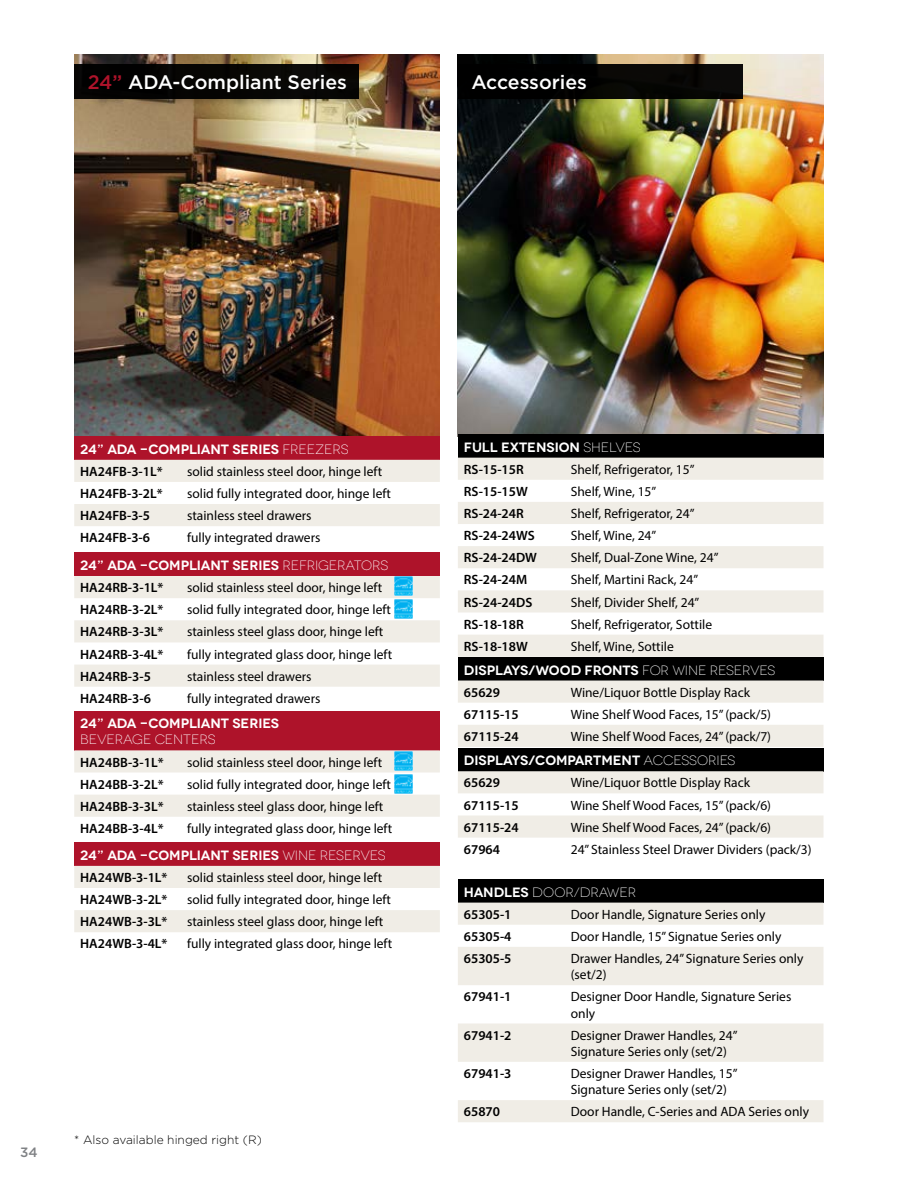
<style>
.page{position:relative;width:918px;height:1188px;background:#fff}
.page>*{position:absolute;margin:0;border:0;box-sizing:border-box;transform-origin:0 0}
.t1{font:500 19.5px "Gotham";color:#fff}
.t2{font:13.5px/16.2px "Myriad Pro";color:#000}
.t3{font:600 13.5px "Myriad Pro";color:#000}
.t4{font:600 13.5px "Novecentowide";color:#fff}
.t5{font:300 13.5px "Novecentowide";color:#fff}
.t6{font:500 13.5px "Gotham";color:#808285}
.t7{font:300 12px "Gotham";color:#000}
.s1{color:#ae132a}
.s2{font-weight:300}
.s3{font-weight:600}
</style>
<div class="page">
<img style="left:74px;top:54px;width:366px;height:382px">
<div style="left:74px;top:64px;width:285px;height:35px;background:#070603"></div>
<div style="left:91px;top:77px;width:273px;height:33px;background:#000;opacity:.75"></div>
<div style="left:74px;top:436px;width:366px;height:24px;background:#ae132a"></div>
<svg style="left:74px;top:460px;width:366px;height:66px"></svg>
<div style="left:74px;top:553px;width:366px;height:23px;background:#ae132a"></div>
<svg style="left:74px;top:576px;width:366px;height:111px"></svg>
<div style="left:74px;top:711px;width:366px;height:39px;background:#ae132a"></div>
<svg style="left:74px;top:750px;width:366px;height:67px"></svg>
<div style="left:74px;top:842px;width:366px;height:24px;background:#ae132a"></div>
<svg style="left:74px;top:866px;width:366px;height:66px"></svg>
<img style="left:394px;top:752px;width:19px;height:19px">
<img style="left:394px;top:774px;width:19px;height:19px">
<img style="left:394px;top:577px;width:19px;height:19px">
<img style="left:394px;top:599px;width:19px;height:20px">
<img style="left:458px;top:54px;width:366px;height:380px">
<div style="left:458px;top:64px;width:285px;height:35px;background:#070603"></div>
<div style="left:475px;top:78px;width:129px;height:29px;background:#000;opacity:.75"></div>
<div style="left:458px;top:434px;width:366px;height:24px;background:#000"></div>
<svg style="left:458px;top:458px;width:366px;height:199px;fill:#f0ede6"></svg>
<div style="left:458px;top:657px;width:366px;height:24px;background:#000"></div>
<svg style="left:458px;top:681px;width:366px;height:66px"></svg>
<div style="left:458px;top:748px;width:366px;height:23px;background:#000"></div>
<svg style="left:458px;top:771px;width:366px;height:67px"></svg>
<div style="left:458px;top:879px;width:366px;height:24px;background:#000"></div>
<svg style="left:458px;top:903px;width:366px;height:219px;fill:#f0ede6"></svg>
<h1 class="t1" style="left:88px;top:69px;width:261px"><span class="s1">24”</span> ADA-Compliant Series</h1>
<h1 class="t1" style="left:471px;top:69px;width:117px">Accessories</h1>
<p class="t4" style="left:80px;top:441px;width:270px">24” ADA -COMPLIANT SERIES <span class="s2">FREEZERS</span></p>
<p class="t3" style="left:80px;top:463px;width:84px">HA24FB-3-1L*</p>
<p class="t2" style="left:187px;top:463px;width:196px">solid stainless steel door, hinge left</p>
<p class="t3" style="left:80px;top:485px;width:84px">HA24FB-3-2L*</p>
<p class="t2" style="left:187px;top:485px;width:205px">solid fully integrated door, hinge left</p>
<p class="t3" style="left:80px;top:507px;width:71px">HA24FB-3-5</p>
<p class="t2" style="left:187px;top:507px;width:126px">stainless steel drawers</p>
<p class="t3" style="left:80px;top:529px;width:71px">HA24FB-3-6</p>
<p class="t2" style="left:187px;top:529px;width:135px">fully integrated drawers</p>
<p class="t4" style="left:80px;top:557px;width:310px">24” ADA -COMPLIANT SERIES <span class="s2">REFRIGERATORS</span></p>
<p class="t3" style="left:80px;top:579px;width:85px">HA24RB-3-1L*</p>
<p class="t2" style="left:187px;top:579px;width:196px">solid stainless steel door, hinge left</p>
<p class="t3" style="left:80px;top:601px;width:85px">HA24RB-3-2L*</p>
<p class="t2" style="left:187px;top:601px;width:205px">solid fully integrated door, hinge left</p>
<p class="t3" style="left:80px;top:623px;width:85px">HA24RB-3-3L*</p>
<p class="t2" style="left:187px;top:624px;width:198px">stainless steel glass door, hinge left</p>
<p class="t3" style="left:80px;top:645px;width:85px">HA24RB-3-4L*</p>
<p class="t2" style="left:187px;top:646px;width:207px">fully integrated glass door, hinge left</p>
<p class="t3" style="left:80px;top:668px;width:72px">HA24RB-3-5</p>
<p class="t2" style="left:187px;top:668px;width:126px">stainless steel drawers</p>
<p class="t3" style="left:80px;top:690px;width:72px">HA24RB-3-6</p>
<p class="t2" style="left:187px;top:690px;width:135px">fully integrated drawers</p>
<p class="t4" style="left:80px;top:715px;width:200px">24” ADA -COMPLIANT SERIES</p>
<p class="t5" style="left:80px;top:732px;width:137px">BEVERAGE CENTERS</p>
<p class="t3" style="left:80px;top:753px;width:85px">HA24BB-3-1L*</p>
<p class="t2" style="left:187px;top:754px;width:196px">solid stainless steel door, hinge left</p>
<p class="t3" style="left:80px;top:776px;width:85px">HA24BB-3-2L*</p>
<p class="t2" style="left:187px;top:776px;width:205px">solid fully integrated door, hinge left</p>
<p class="t3" style="left:80px;top:798px;width:85px">HA24BB-3-3L*</p>
<p class="t2" style="left:187px;top:798px;width:198px">stainless steel glass door, hinge left</p>
<p class="t3" style="left:80px;top:820px;width:85px">HA24BB-3-4L*</p>
<p class="t2" style="left:187px;top:820px;width:207px">fully integrated glass door, hinge left</p>
<p class="t4" style="left:80px;top:847px;width:307px">24” ADA -COMPLIANT SERIES <span class="s2">WINE RESERVES</span></p>
<p class="t3" style="left:80px;top:869px;width:89px">HA24WB-3-1L*</p>
<p class="t2" style="left:187px;top:869px;width:196px">solid stainless steel door, hinge left</p>
<p class="t3" style="left:80px;top:891px;width:89px">HA24WB-3-2L*</p>
<p class="t2" style="left:187px;top:891px;width:205px">solid fully integrated door, hinge left</p>
<p class="t3" style="left:80px;top:913px;width:89px">HA24WB-3-3L*</p>
<p class="t2" style="left:187px;top:913px;width:198px">stainless steel glass door, hinge left</p>
<p class="t3" style="left:80px;top:935px;width:89px">HA24WB-3-4L*</p>
<p class="t2" style="left:187px;top:936px;width:207px">fully integrated glass door, hinge left</p>
<p class="t6" style="left:20px;top:1143px;width:19px">34</p>
<p class="t7" style="left:74px;top:1132px;width:189px">* Also available hinged right (R)</p>
<p class="t4" style="left:464px;top:439px;width:178px">FULL EXTENSION <span class="s2">SHELVES</span></p>
<p class="t3" style="left:464px;top:461px;width:61px">RS-15-15R</p>
<p class="t2" style="left:571px;top:461px;width:125px">Shelf, Refrigerator, 15”</p>
<p class="t3" style="left:464px;top:483px;width:65px">RS-15-15W</p>
<p class="t2" style="left:571px;top:483px;width:87px">Shelf, Wine, 15”</p>
<p class="t3" style="left:464px;top:505px;width:61px">RS-24-24R</p>
<p class="t2" style="left:571px;top:505px;width:125px">Shelf, Refrigerator, 24”</p>
<p class="t3" style="left:464px;top:527px;width:72px">RS-24-24WS</p>
<p class="t2" style="left:571px;top:527px;width:87px">Shelf, Wine, 24”</p>
<p class="t3" style="left:464px;top:549px;width:75px">RS-24-24DW</p>
<p class="t2" style="left:571px;top:549px;width:149px">Shelf, Dual-Zone Wine, 24”</p>
<p class="t3" style="left:464px;top:571px;width:65px">RS-24-24M</p>
<p class="t2" style="left:571px;top:572px;width:129px">Shelf, Martini Rack, 24”</p>
<p class="t3" style="left:464px;top:593px;width:70px">RS-24-24DS</p>
<p class="t2" style="left:571px;top:594px;width:130px">Shelf, Divider Shelf, 24”</p>
<p class="t3" style="left:464px;top:616px;width:61px">RS-18-18R</p>
<p class="t2" style="left:571px;top:616px;width:143px">Shelf, Refrigerator, Sottile</p>
<p class="t3" style="left:464px;top:638px;width:65px">RS-18-18W</p>
<p class="t2" style="left:571px;top:638px;width:105px">Shelf, Wine, Sottile</p>
<p class="t4" style="left:464px;top:662px;width:313px">DISPLAYS/WOOD FRONTS <span class="s2">FOR WINE RESERVES</span></p>
<p class="t3" style="left:464px;top:684px;width:38px">65629</p>
<p class="t2" style="left:571px;top:684px;width:181px">Wine/Liquor Bottle Display Rack</p>
<p class="t3" style="left:464px;top:706px;width:56px">67115-15</p>
<p class="t2" style="left:571px;top:706px;width:202px">Wine Shelf Wood Faces, 15” (pack/5)</p>
<p class="t3" style="left:464px;top:728px;width:56px">67115-24</p>
<p class="t2" style="left:571px;top:728px;width:202px">Wine Shelf Wood Faces, 24” (pack/7)</p>
<p class="t4" style="left:464px;top:752px;width:273px">DISPLAYS/COMPARTMENT <span class="s2">ACCESSORIES</span></p>
<p class="t3" style="left:464px;top:774px;width:38px">65629</p>
<p class="t2" style="left:571px;top:775px;width:181px">Wine/Liquor Bottle Display Rack</p>
<p class="t3" style="left:464px;top:796px;width:56px">67115-15</p>
<p class="t2" style="left:571px;top:797px;width:202px">Wine Shelf Wood Faces, 15” (pack/6)</p>
<p class="t3" style="left:464px;top:819px;width:56px">67115-24</p>
<p class="t2" style="left:571px;top:819px;width:202px">Wine Shelf Wood Faces, 24” (pack/6)</p>
<p class="t3" style="left:464px;top:841px;width:38px">67964</p>
<p class="t2" style="left:571px;top:841px;width:242px">24” Stainless Steel Drawer Dividers (pack/3)</p>
<p class="t5" style="left:464px;top:884px;width:174px"><span class="s3">HANDLES</span> DOOR/DRAWER</p>
<p class="t3" style="left:464px;top:906px;width:49px">65305-1</p>
<p class="t2" style="left:571px;top:906px;width:196px">Door Handle, Signature Series only</p>
<p class="t3" style="left:464px;top:928px;width:49px">65305-4</p>
<p class="t2" style="left:571px;top:928px;width:212px">Door Handle, 15” Signatue Series only</p>
<p class="t3" style="left:464px;top:950px;width:49px">65305-5</p>
<p class="t2" style="left:571px;top:950px;width:234px">Drawer Handles, 24” Signature Series only (set/2)</p>
<p class="t3" style="left:464px;top:988px;width:49px">67941-1</p>
<p class="t2" style="left:571px;top:988px;width:222px">Designer Door Handle, Signature Series only</p>
<p class="t3" style="left:464px;top:1027px;width:49px">67941-2</p>
<p class="t2" style="left:571px;top:1027px;width:168px">Designer Drawer Handles, 24”<br>Signature Series only (set/2)</p>
<p class="t3" style="left:464px;top:1065px;width:49px">67941-3</p>
<p class="t2" style="left:571px;top:1065px;width:168px">Designer Drawer Handles, 15”<br>Signature Series only (set/2)</p>
<p class="t3" style="left:464px;top:1103px;width:38px">65870</p>
<p class="t2" style="left:571px;top:1103px;width:240px">Door Handle, C-Series and ADA Series only</p>
</div>
